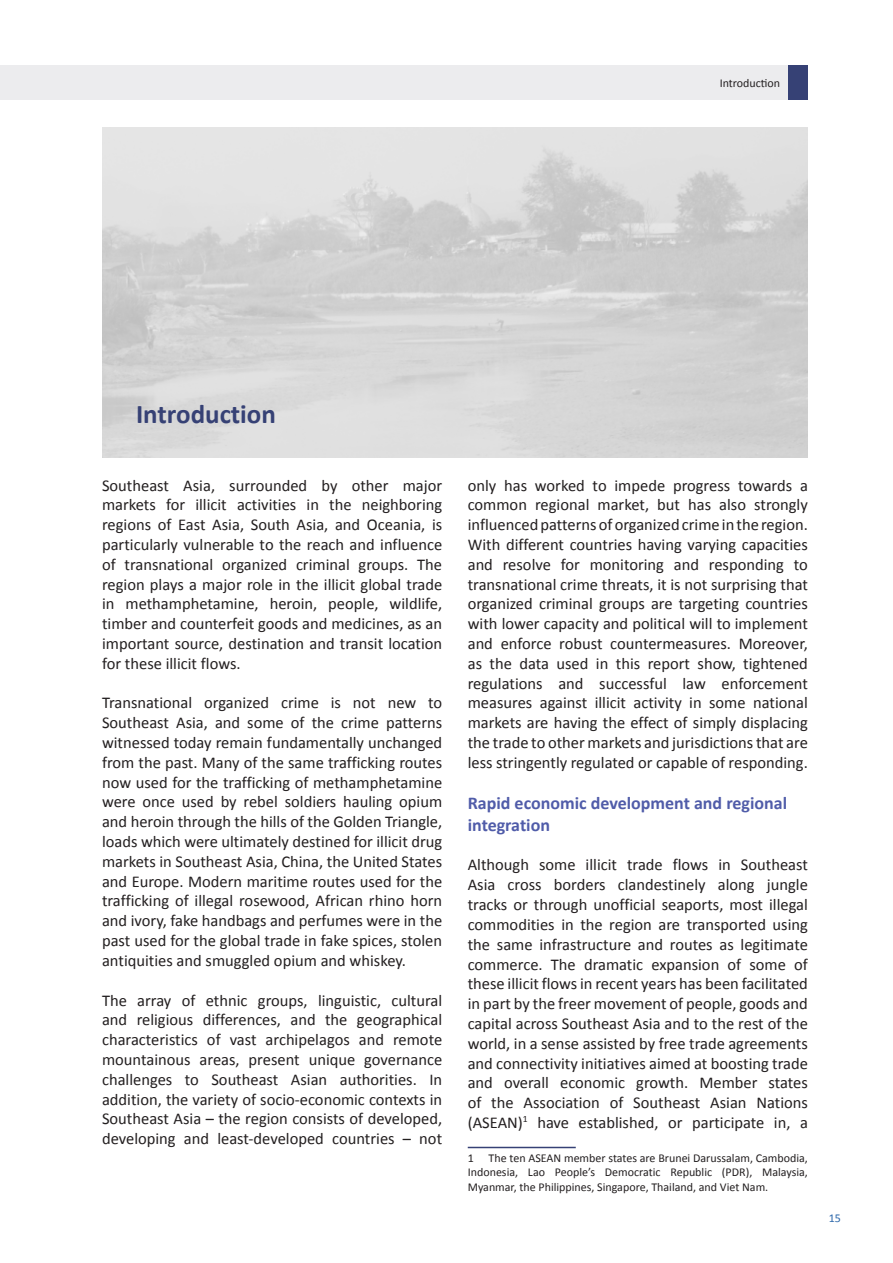
<style>
.page{position:relative;width:893px;height:1263px;background:#fff}
.page>*{position:absolute;margin:0;border:0;box-sizing:border-box;transform-origin:0 0}
.t1{font:700 27px "Calibri";color:#364175}
.t2{font:700 18px/21.6px "Calibri";color:#505ca9}
.t3{font:16.5px/19.8px "Calibri";color:#231f20;text-align:justify}
.Paragraph_Style_1{font:12px/14.4px "Calibri";color:#231f20;text-align:justify}
.t4{font:12px "Calibri";color:#2b67aa}
</style>
<div class="page">
<div style="left:0;top:65px;width:789px;height:34px;background:#ececee"></div>
<div style="left:789px;top:65px;width:19px;height:34px;background:#364175"></div>
<hr style="left:468px;top:1147px;width:108px;height:1px;background:#364175">
<p class="Paragraph_Style_1" style="left:720px;top:76px;width:62px">Introduction</p>
<p class="t1" style="left:136px;top:397px;width:141px">Introduction</p>
<p class="t3" style="left:102px;top:475px;width:342px">Southeast Asia, surrounded by other major markets for illicit activities in the neighboring regions of East Asia, South Asia, and Oceania, is particularly vulnerable to the reach and influence of transnational organized criminal groups. The region plays a major role in the illicit global trade in methamphetamine, heroin, people, wildlife, timber and counterfeit goods and medicines, as an important source, destination and transit location for these illicit flows.</p>
<p class="t3" style="left:102px;top:693px;width:342px">Transnational organized crime is not new to Southeast Asia, and some of the crime patterns witnessed today remain fundamentally unchanged from the past. Many of the same trafficking routes now used for the trafficking of methamphetamine were once used by rebel soldiers hauling opium and heroin through the hills of the Golden Triangle, loads which were ultimately destined for illicit drug markets in Southeast Asia, China, the United States and Europe. Modern maritime routes used for the trafficking of illegal rosewood, African rhino horn and ivory, fake handbags and perfumes were in the past used for the global trade in fake spices, stolen antiquities and smuggled opium and whiskey.</p>
<p class="t3" style="left:102px;top:990px;width:342px">The array of ethnic groups, linguistic, cultural and religious differences, and the geographical characteristics of vast archipelagos and remote mountainous areas, present unique governance challenges to Southeast Asian authorities. In addition, the variety of socio-economic contexts in Southeast Asia – the region consists of developed, developing and least-developed countries – not</p>
<p class="t3" style="left:468px;top:475px;width:342px">only has worked to impede progress towards a common regional market, but has also strongly influenced patterns of organized crime in the region.<br>With different countries having varying capacities and resolve for monitoring and responding to transnational crime threats, it is not surprising that organized criminal groups are targeting countries with lower capacity and political will to implement and enforce robust countermeasures. Moreover, as the data used in this report show, tightened regulations and successful law enforcement measures against illicit activity in some national markets are having the effect of simply displacing the trade to other markets and jurisdictions that are less stringently regulated or capable of responding.</p>
<p class="t2" style="left:468px;top:792px;width:321px">Rapid economic development and regional integration</p>
<p class="t3" style="left:468px;top:855px;width:342px">Although some illicit trade flows in Southeast Asia cross borders clandestinely along jungle tracks or through unofficial seaports, most illegal commodities in the region are transported using the same infrastructure and routes as legitimate commerce. The dramatic expansion of some of these illicit flows in recent years has been facilitated in part by the freer movement of people, goods and capital across Southeast Asia and to the rest of the world, in a sense assisted by free trade agreements and connectivity initiatives aimed at boosting trade and overall economic growth. Member states of the Association of Southeast Asian Nations (ASEAN)<sup>1</sup> have established, or participate in, a</p>
<p class="Paragraph_Style_1" style="left:468px;top:1151px;width:342px">1 The ten ASEAN member states are Brunei Darussalam, Cambodia, Indonesia, Lao People’s Democratic Republic (PDR), Malaysia, Myanmar, the Philippines, Singapore, Thailand, and Viet Nam.</p>
<p class="t4" style="left:829px;top:1211px;width:14px">15</p>
</div>
